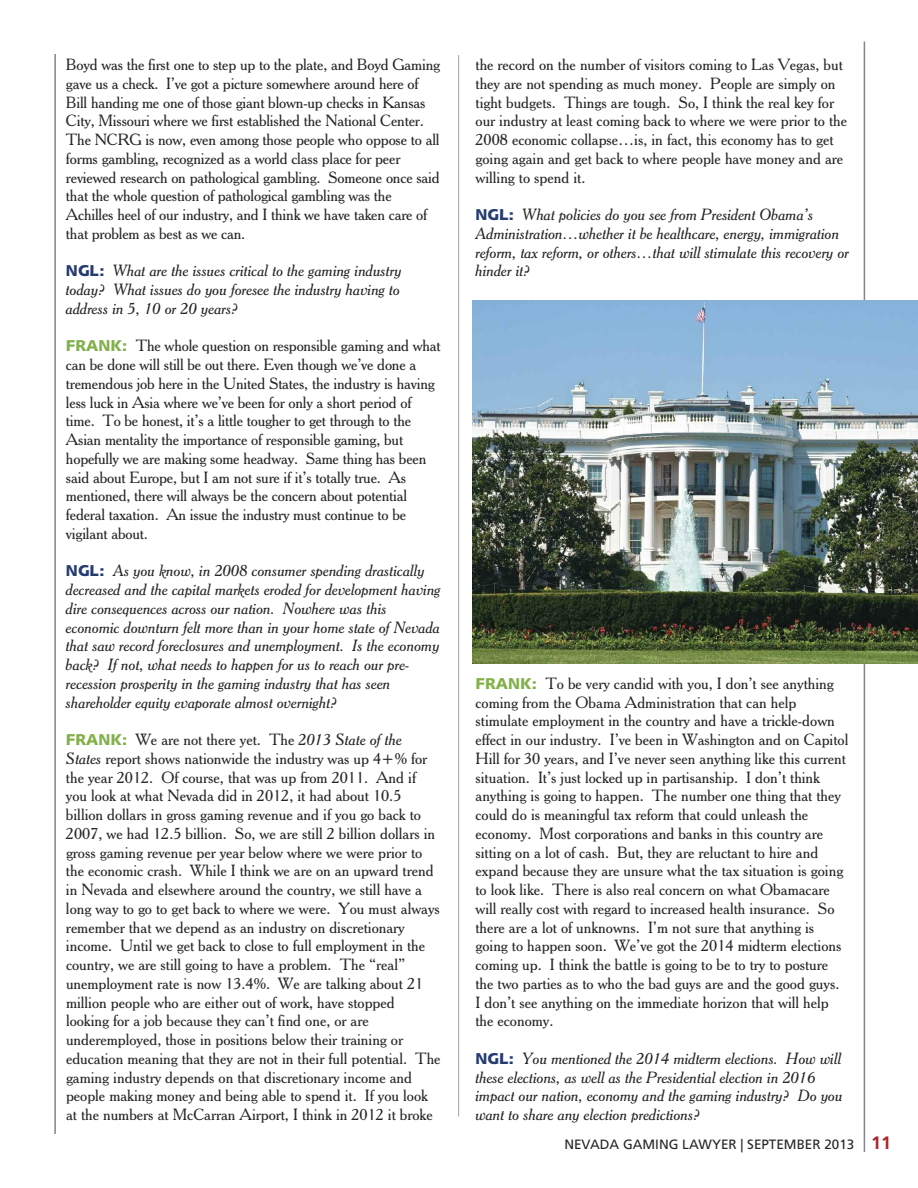
<style>
.page{position:relative;width:918px;height:1188px;background:#fff}
.page>*{position:absolute;margin:0;border:0;box-sizing:border-box;transform-origin:0 0}
.t1{font:15.75px/18.8px "Cheltenham BT";color:#272627}
.t2{font:italic 15.75px/18.8px "Cheltenham BT";color:#272627}
.t3{font:13.5px "Frutiger";color:#272627}
.s1{font-family:"Humanist 531 BT Black A";font-style:normal;color:#253b71}
.s2{font-family:"Humanist 531 BT Black A";color:#82b04a}
.s3{font-style:italic}
.s4{font-weight:700;font-size:18px;color:#ac262a}
</style>
<div class="page">
<hr style="left:864px;top:42px;width:1px;height:1110px;background:#82858b">
<hr style="left:54px;top:54px;width:2px;height:1080px;background:#82858b">
<hr style="left:458px;top:55px;width:1px;height:1061px;background:#9aa2a9">
<img style="left:472px;top:300px;width:446px;height:364px">
<p class="t1" style="left:66px;top:55px;width:376px">Boyd was the first one to step up to the plate, and Boyd Gaming gave us a check. I’ve got a picture somewhere around here of Bill handing me one of those giant blown-up checks in Kansas City, Missouri where we first established the National Center.<br>The NCRG is now, even among those people who oppose to all forms gambling, recognized as a world class place for peer reviewed research on pathological gambling. Someone once said that the whole question of pathological gambling was the Achilles heel of our industry, and I think we have taken care of that problem as best as we can.</p>
<p class="t2" style="left:66px;top:262px;width:337px;text-align:justify"><span class="s1">NGL:</span> What are the issues critical to the gaming industry today? What issues do you foresee the industry having to address in 5, 10 or 20 years?</p>
<p class="t1" style="left:66px;top:337px;width:376px"><span class="s2">FRANK:</span> The whole question on responsible gaming and what can be done will still be out there. Even though we’ve done a tremendous job here in the United States, the industry is having less luck in Asia where we’ve been for only a short period of time. To be honest, it’s a little tougher to get through to the Asian mentality the importance of responsible gaming, but hopefully we are making some headway. Same thing has been said about Europe, but I am not sure if it’s totally true. As mentioned, there will always be the concern about potential federal taxation. An issue the industry must continue to be vigilant about.</p>
<p class="t2" style="left:66px;top:562px;width:376px"><span class="s1">NGL:</span> As you know, in 2008 consumer spending drastically decreased and the capital markets eroded for development having dire consequences across our nation. Nowhere was this economic downturn felt more than in your home state of Nevada that saw record foreclosures and unemployment. Is the economy back? If not, what needs to happen for us to reach our pre&shy;recession prosperity in the gaming industry that has seen shareholder equity evaporate almost overnight?</p>
<p class="t1" style="left:66px;top:730px;width:376px"><span class="s2">FRANK:</span> We are not there yet. The <span class="s3">2013 State of the States</span> report shows nationwide the industry was up 4+% for the year 2012. Of course, that was up from 2011. And if you look at what Nevada did in 2012, it had about 10.5 billion dollars in gross gaming revenue and if you go back to 2007, we had 12.5 billion. So, we are still 2 billion dollars in gross gaming revenue per year below where we were prior to the economic crash. While I think we are on an upward trend in Nevada and elsewhere around the country, we still have a long way to go to get back to where we were. You must always remember that we depend as an industry on discretionary income. Until we get back to close to full employment in the country, we are still going to have a problem. The “real” unemployment rate is now 13.4%. We are talking about 21 million people who are either out of work, have stopped looking for a job because they can’t find one, or are underemployed, those in positions below their training or education meaning that they are not in their full potential. The gaming industry depends on that discretionary income and people making money and being able to spend it. If you look at the numbers at McCarran Airport, I think in 2012 it broke</p>
<p class="t1" style="left:476px;top:55px;width:373px">the record on the number of visitors coming to Las Vegas, but they are not spending as much money. People are simply on tight budgets. Things are tough. So, I think the real key for our industry at least coming back to where we were prior to the 2008 economic collapse…is, in fact, this economy has to get going again and get back to where people have money and are willing to spend it.</p>
<p class="t2" style="left:476px;top:205px;width:375px"><span class="s1">NGL:</span> What policies do you see from President Obama’s Administration…whether it be healthcare, energy, immigration reform, tax reform, or others…that will stimulate this recovery or hinder it?</p>
<p class="t1" style="left:476px;top:674px;width:374px"><span class="s2">FRANK:</span> To be very candid with you, I don’t see anything coming from the Obama Administration that can help stimulate employment in the country and have a trickle-down effect in our industry. I’ve been in Washington and on Capitol Hill for 30 years, and I’ve never seen anything like this current situation. It’s just locked up in partisanship. I don’t think anything is going to happen. The number one thing that they could do is meaningful tax reform that could unleash the economy. Most corporations and banks in this country are sitting on a lot of cash. But, they are reluctant to hire and expand because they are unsure what the tax situation is going to look like. There is also real concern on what Obamacare will really cost with regard to increased health insurance. So there are a lot of unknowns. I’m not sure that anything is going to happen soon. We’ve got the 2014 midterm elections coming up. I think the battle is going to be to try to posture the two parties as to who the bad guys are and the good guys.<br>I don’t see anything on the immediate horizon that will help the economy.</p>
<p class="t2" style="left:476px;top:1049px;width:369px"><span class="s1">NGL:</span> You mentioned the 2014 midterm elections. How will these elections, as well as the Presidential election in 2016 impact our nation, economy and the gaming industry? Do you want to share any election predictions?</p>
<p class="t3" style="left:564px;top:1138px;width:328px">NEVADA GAMING LAWYER | SEPTEMBER 2013 <span class="s4">11</span></p>
</div>
